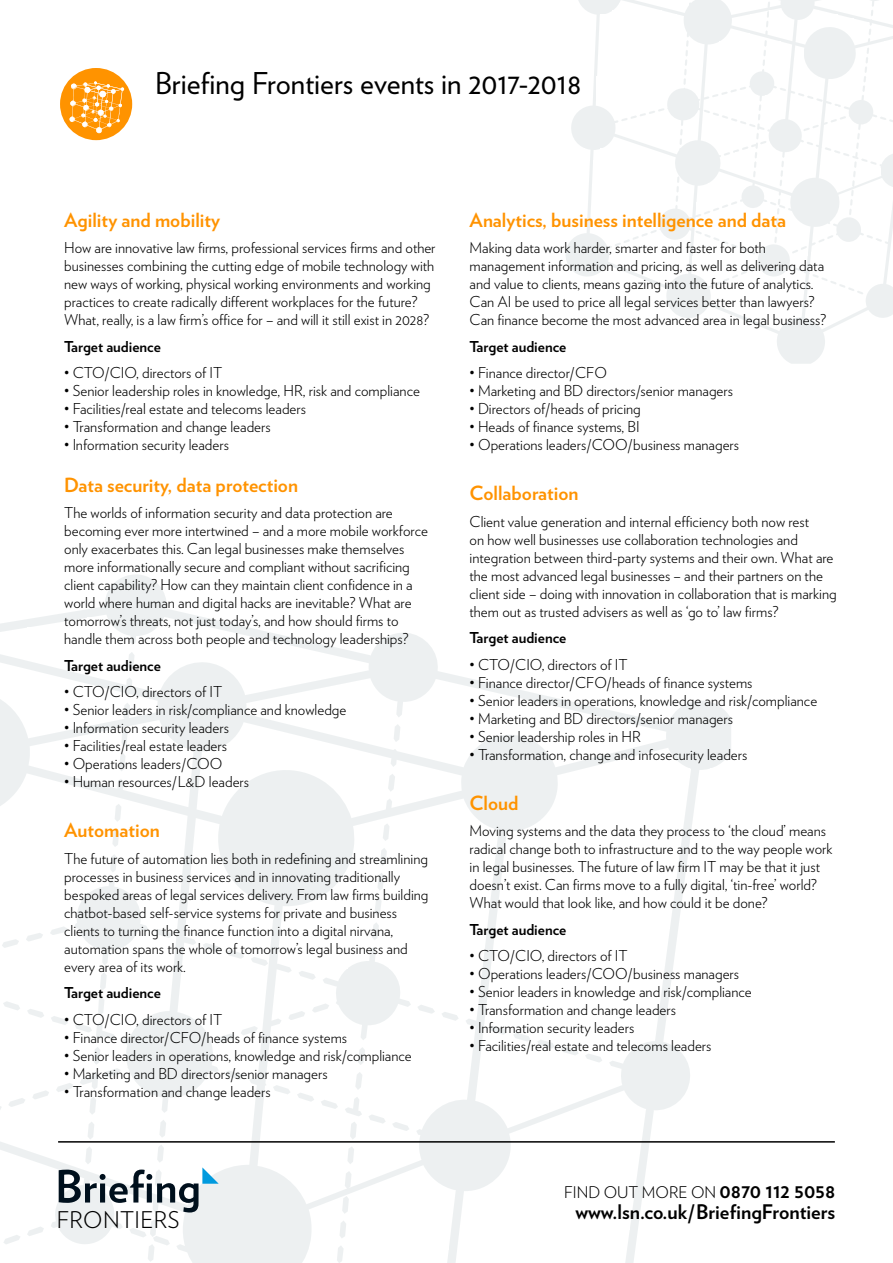
<style>
.page{position:relative;width:893px;height:1263px;background:#fff}
.page>*{position:absolute;margin:0;border:0;box-sizing:border-box;transform-origin:0 0}
.t1{font:30px "Verlag";color:#000}
.t2{font:300 22.95px "Verlag";letter-spacing:.015em;color:#000}
.t3{font:700 20.1px "Verlag";color:#000}
.t4{font:700 19.5px "Verlag";color:#ff9300}
.t5{font:300 16.05px "Verlag";color:#000}
.t6{font:300 15px/18px "Verlag";color:#000}
.t7{font:700 15px "Verlag";color:#000}
.s1{font-weight:700;font-size:20.1px}
</style>
<div class="page">
<img style="left:0;top:574px;width:731px;height:689px">
<hr style="left:58px;top:1141px;width:777px;height:1px;background:#000">
<svg style="left:60px;top:68px;width:72px;height:72px"></svg>
<img style="left:69px;top:104px;width:51px;height:29px">
<img style="left:70px;top:82px;width:26px;height:22px">
<svg style="left:59px;top:1167px;width:160px;height:45px"></svg>
<p class="t1" style="left:155px;top:61px;width:428px">Briefing Frontiers events in 2017-2018</p>
<p class="t4" style="left:64px;top:205px;width:158px">Agility and mobility</p>
<p class="t6" style="left:64px;top:238px;width:373px">How are innovative law firms, professional services firms and other businesses combining the cutting edge of mobile technology with new ways of working, physical working environments and working practices to create radically different workplaces for the future?<br>What, really, is a law firm’s office for – and will it still exist in 2028?</p>
<p class="t7" style="left:64px;top:335px;width:98px">Target audience</p>
<p class="t6" style="left:64px;top:363px;width:160px">• CTO/CIO, directors of IT</p>
<p class="t6" style="left:64px;top:381px;width:357px">• Senior leadership roles in knowledge, HR, risk and compliance</p>
<p class="t6" style="left:64px;top:399px;width:243px">• Facilities/real estate and telecoms leaders</p>
<p class="t6" style="left:64px;top:417px;width:208px">• Transformation and change leaders</p>
<p class="t6" style="left:64px;top:435px;width:166px">• Information security leaders</p>
<p class="t4" style="left:64px;top:469px;width:235px">Data security, data protection</p>
<p class="t6" style="left:64px;top:503px;width:365px">The worlds of information security and data protection are becoming ever more intertwined – and a more mobile workforce only exacerbates this. Can legal businesses make themselves more informationally secure and compliant without sacrificing client capability? How can they maintain client confidence in a world where human and digital hacks are inevitable? What are tomorrow’s threats, not just today’s, and how should firms to handle them across both people and technology leaderships?</p>
<p class="t7" style="left:64px;top:654px;width:98px">Target audience</p>
<p class="t6" style="left:64px;top:682px;width:160px">• CTO/CIO, directors of IT</p>
<p class="t6" style="left:64px;top:700px;width:284px">• Senior leaders in risk/compliance and knowledge</p>
<p class="t6" style="left:64px;top:718px;width:166px">• Information security leaders</p>
<p class="t6" style="left:64px;top:736px;width:164px">• Facilities/real estate leaders</p>
<p class="t6" style="left:64px;top:754px;width:160px">• Operations leaders/COO</p>
<p class="t6" style="left:64px;top:772px;width:186px">• Human resources/L&amp;D leaders</p>
<p class="t4" style="left:64px;top:815px;width:97px">Automation</p>
<p class="t6" style="left:64px;top:849px;width:366px">The future of automation lies both in redefining and streamlining processes in business services and in innovating traditionally bespoked areas of legal services delivery. From law firms building chatbot-based self-service systems for private and business clients to turning the finance function into a digital nirvana, automation spans the whole of tomorrow’s legal business and every area of its work.</p>
<p class="t7" style="left:64px;top:981px;width:98px">Target audience</p>
<p class="t6" style="left:64px;top:1010px;width:160px">• CTO/CIO, directors of IT</p>
<p class="t6" style="left:64px;top:1028px;width:284px">• Finance director/CFO/heads of finance systems</p>
<p class="t6" style="left:64px;top:1046px;width:349px">• Senior leaders in operations, knowledge and risk/compliance</p>
<p class="t6" style="left:64px;top:1064px;width:265px">• Marketing and BD directors/senior managers</p>
<p class="t6" style="left:64px;top:1082px;width:208px">• Transformation and change leaders</p>
<p class="t2" style="left:57px;top:1203px;width:124px">FRONTIERS</p>
<p class="t4" style="left:470px;top:205px;width:318px">Analytics, business intelligence and data</p>
<p class="t6" style="left:470px;top:238px;width:358px">Making data work harder, smarter and faster for both management information and pricing, as well as delivering data and value to clients, means gazing into the future of analytics.<br>Can AI be used to price all legal services better than lawyers?<br>Can finance become the most advanced area in legal business?</p>
<p class="t7" style="left:470px;top:335px;width:98px">Target audience</p>
<p class="t6" style="left:470px;top:363px;width:139px">• Finance director/CFO</p>
<p class="t6" style="left:470px;top:381px;width:265px">• Marketing and BD directors/senior managers</p>
<p class="t6" style="left:470px;top:399px;width:173px">• Directors of/heads of pricing</p>
<p class="t6" style="left:470px;top:417px;width:171px">• Heads of finance systems, BI</p>
<p class="t6" style="left:470px;top:435px;width:271px">• Operations leaders/COO/business managers</p>
<p class="t4" style="left:470px;top:478px;width:110px">Collaboration</p>
<p class="t6" style="left:470px;top:512px;width:369px">Client value generation and internal efficiency both now rest<br>on how well businesses use collaboration technologies and integration between third-party systems and their own. What are the most advanced legal businesses – and their partners on the client side – doing with innovation in collaboration that is marking them out as trusted advisers as well as ‘go to’ law firms?</p>
<p class="t7" style="left:470px;top:626px;width:98px">Target audience</p>
<p class="t6" style="left:470px;top:655px;width:160px">• CTO/CIO, directors of IT</p>
<p class="t6" style="left:470px;top:673px;width:284px">• Finance director/CFO/heads of finance systems</p>
<p class="t6" style="left:470px;top:691px;width:349px">• Senior leaders in operations, knowledge and risk/compliance</p>
<p class="t6" style="left:470px;top:709px;width:265px">• Marketing and BD directors/senior managers</p>
<p class="t6" style="left:470px;top:727px;width:173px">• Senior leadership roles in HR</p>
<p class="t6" style="left:470px;top:745px;width:279px">• Transformation, change and infosecurity leaders</p>
<p class="t4" style="left:470px;top:787px;width:50px">Cloud</p>
<p class="t6" style="left:470px;top:821px;width:364px">Moving systems and the data they process to ‘the cloud’ means radical change both to infrastructure and to the way people work in legal businesses. The future of law firm IT may be that it just doesn’t exist. Can firms move to a fully digital, ‘tin-free’ world?<br>What would that look like, and how could it be done?</p>
<p class="t7" style="left:470px;top:918px;width:98px">Target audience</p>
<p class="t6" style="left:470px;top:946px;width:160px">• CTO/CIO, directors of IT</p>
<p class="t6" style="left:470px;top:964px;width:271px">• Operations leaders/COO/business managers</p>
<p class="t6" style="left:470px;top:982px;width:284px">• Senior leaders in knowledge and risk/compliance</p>
<p class="t6" style="left:470px;top:1000px;width:208px">• Transformation and change leaders</p>
<p class="t6" style="left:470px;top:1018px;width:166px">• Information security leaders</p>
<p class="t6" style="left:470px;top:1036px;width:243px">• Facilities/real estate and telecoms leaders</p>
<p class="t5" style="left:564px;top:1180px;width:273px">FIND OUT MORE ON <span class="s1">0870 112 5058</span></p>
<p class="t3" style="left:575px;top:1195px;width:261px">www.lsn.co.uk/BriefingFrontiers</p>
</div>
